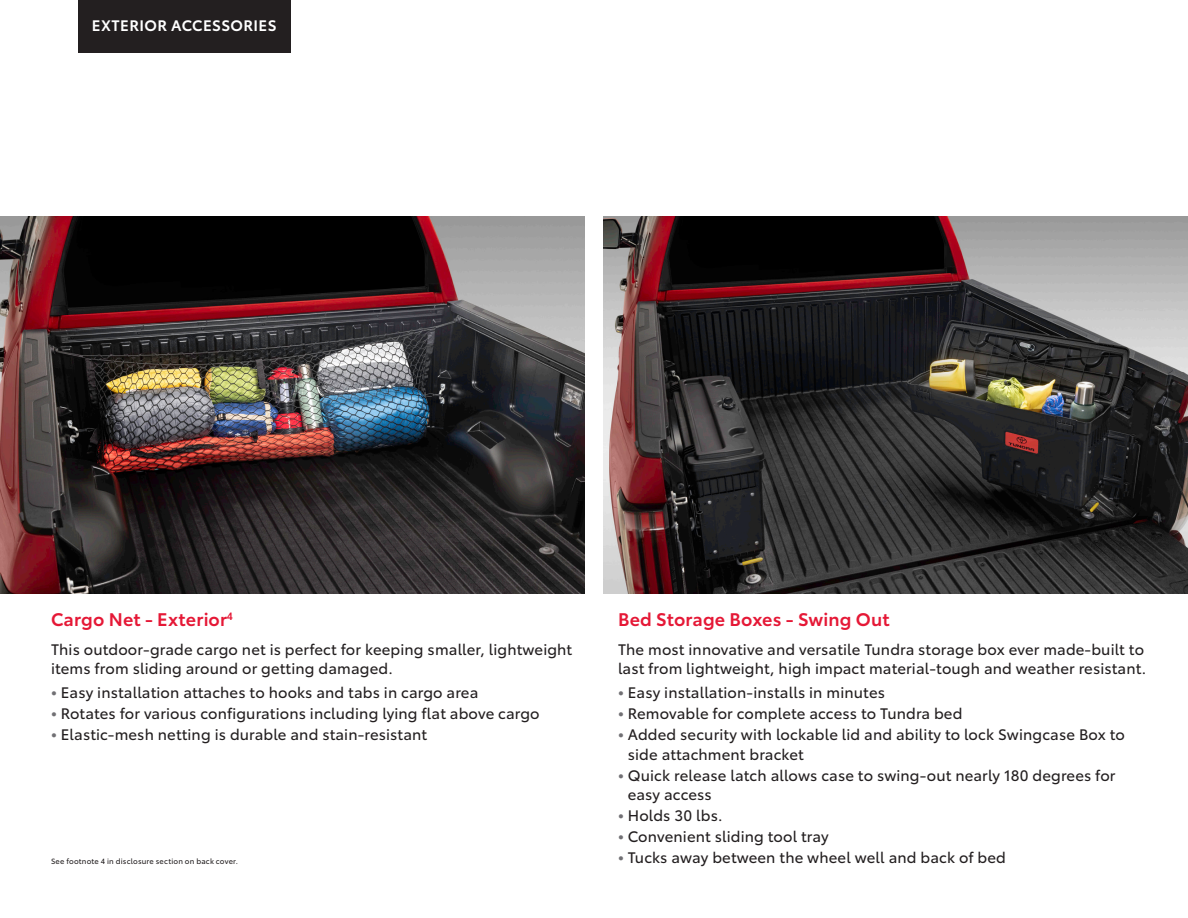
<style>
.page{position:relative;width:1188px;height:918px;background:#fff}
.page>*{position:absolute;margin:0;border:0;box-sizing:border-box;transform-origin:0 0}
._2019_Product_Name_12pt_Semibld{font:600 18px "Toyota Type";letter-spacing:.01em;color:#e51836}
._2019_BODY_COPY_Bullet_Copy{font:15px/19.5px "Toyota Type";letter-spacing:.01em;color:#231f20}
._2019_BODY_COPY{font:15px/19.5px "Toyota Type";letter-spacing:.01em;color:#231f20}
.t1{font:600 15px "Toyota Type";letter-spacing:.025em;color:#fff}
._2019_Disclaimer_Copy_5pt_Reg{font:7.5px "Toyota Type";letter-spacing:.025em;color:#231f20}
.s1{font-weight:700;color:#717074}
</style>
<div class="page">
<div style="left:78px;top:0;width:212px;height:52px;background:#231f20"></div>
<img style="left:603px;top:216px;width:585px;height:378px">
<img style="left:0;top:216px;width:585px;height:378px">
<p class="t1" style="left:92px;top:14px;width:186px">EXTERIOR ACCESSORIES</p>
<p class="_2019_Product_Name_12pt_Semibld" style="left:51px;top:606px;width:184px">Cargo Net - Exterior<sup>4</sup></p>
<p class="_2019_BODY_COPY" style="left:51px;top:638px;width:523px">This outdoor-grade cargo net is perfect for keeping smaller, lightweight items from sliding around or getting damaged.</p>
<p class="_2019_BODY_COPY_Bullet_Copy" style="left:51px;top:682px;width:429px"><span class="s1">•</span> Easy installation attaches to hooks and tabs in cargo area</p>
<p class="_2019_BODY_COPY_Bullet_Copy" style="left:51px;top:703px;width:490px"><span class="s1">•</span> Rotates for various configurations including lying flat above cargo</p>
<p class="_2019_BODY_COPY_Bullet_Copy" style="left:51px;top:724px;width:378px"><span class="s1">•</span> Elastic-mesh netting is durable and stain-resistant</p>
<p class="_2019_Disclaimer_Copy_5pt_Reg" style="left:51px;top:856px;width:189px">See footnote 4 in disclosure section on back cover.</p>
<p class="_2019_Product_Name_12pt_Semibld" style="left:618px;top:606px;width:273px">Bed Storage Boxes - Swing Out</p>
<p class="_2019_BODY_COPY" style="left:618px;top:638px;width:530px">The most innovative and versatile Tundra storage box ever made-built to last from lightweight, high impact material-tough and weather resistant.</p>
<p class="_2019_BODY_COPY_Bullet_Copy" style="left:618px;top:682px;width:269px"><span class="s1">•</span> Easy installation-installs in minutes</p>
<p class="_2019_BODY_COPY_Bullet_Copy" style="left:618px;top:703px;width:346px"><span class="s1">•</span> Removable for complete access to Tundra bed</p>
<p class="_2019_BODY_COPY_Bullet_Copy" style="left:628px;top:724px;width:499px;text-indent:-10px"><span class="s1">•</span> Added security with lockable lid and ability to lock Swingcase Box to side attachment bracket</p>
<p class="_2019_BODY_COPY_Bullet_Copy" style="left:628px;top:764px;width:489px;text-indent:-10px"><span class="s1">•</span> Quick release latch allows case to swing-out nearly 180 degrees for easy access</p>
<p class="_2019_BODY_COPY_Bullet_Copy" style="left:618px;top:805px;width:106px"><span class="s1">•</span> Holds 30 lbs.</p>
<p class="_2019_BODY_COPY_Bullet_Copy" style="left:618px;top:826px;width:212px"><span class="s1">•</span> Convenient sliding tool tray</p>
<p class="_2019_BODY_COPY_Bullet_Copy" style="left:618px;top:847px;width:389px"><span class="s1">•</span> Tucks away between the wheel well and back of bed</p>
</div>
